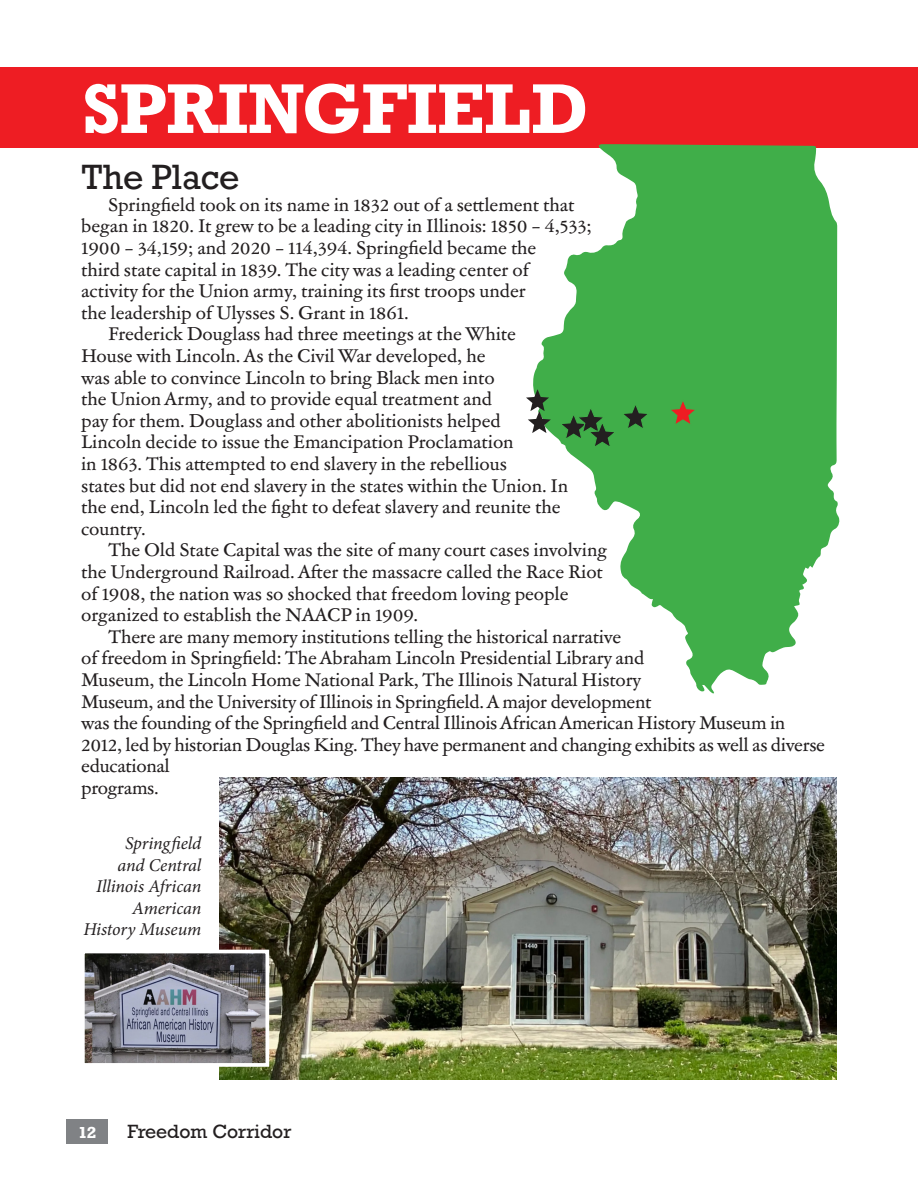
<style>
.page{position:relative;width:918px;height:1188px;background:#fff}
.page>*{position:absolute;margin:0;border:0;box-sizing:border-box;transform-origin:0 0}
.t1{font:700 66px "Rockwell";color:#fff}
.FC_2nd_Hed{font:33px "Rockwell";letter-spacing:-.01em;color:#231f20}
.Body_text{font:18px/21.6px "Garamond ATF Text";letter-spacing:-.005em;color:#231f20}
.t2{font:italic 18px/21.6px "Minion Pro";letter-spacing:-.005em;color:#231f20;text-align:right}
.t3{font:18px "Rockwell";color:#231f20}
.t4{font:700 15px "Rockwell";color:#fff}
</style>
<div class="page">
<div style="left:66px;top:1120px;width:42px;height:24px;background:#808285"></div>
<div style="left:0;top:68px;width:918px;height:80px;background:#ee1d23"></div>
<svg style="left:533px;top:144px;width:307px;height:550px;fill:#40ae49"></svg>
<svg style="left:526px;top:389px;width:25px;height:44px"></svg>
<svg style="left:557px;top:401px;width:95px;height:49px;background:#3d9544"></svg>
<svg style="left:667px;top:397px;width:32px;height:30px"></svg>
<img style="left:219px;top:778px;width:618px;height:302px">
<img style="left:86px;top:955px;width:178px;height:107px">
<div style="left:81px;top:950px;width:188px;height:117px;border:4px solid #fff"></div>
<p class="t1" style="left:82px;top:66px;width:508px">SPRINGFIELD</p>
<p class="FC_2nd_Hed" style="left:81px;top:157px;width:160px">The Place</p>
<p class="Body_text" style="left:81px;top:193px;width:512px;text-indent:27px">Springfield took on its name in 1832 out of a settlement that began in 1820. It grew to be a leading city in Illinois: 1850 – 4,533; 1900 – 34,159; and 2020 – 114,394. Springfield became the<br>third state capital in 1839. The city was a leading center of<br>activity for the Union army, training its first troops under<br>the leadership of Ulysses S. Grant in 1861.</p>
<p class="Body_text" style="left:81px;top:322px;width:489px;text-indent:27px">Frederick Douglass had three meetings at the White House with Lincoln. As the Civil War developed, he<br>was able to convince Lincoln to bring Black men into<br>the Union Army, and to provide equal treatment and<br>pay for them. Douglass and other abolitionists helped<br>Lincoln decide to issue the Emancipation Proclamation<br>in 1863. This attempted to end slavery in the rebellious<br>states but did not end slavery in the states within the Union. In the end, Lincoln led the fight to defeat slavery and reunite the country.</p>
<p class="Body_text" style="left:81px;top:538px;width:527px;text-indent:27px">The Old State Capital was the site of many court cases involving the Underground Railroad. After the massacre called the Race Riot of 1908, the nation was so shocked that freedom loving people organized to establish the NAACP in 1909.</p>
<p class="Body_text" style="left:81px;top:625px;width:745px;text-indent:27px">There are many memory institutions telling the historical narrative<br>of freedom in Springfield: The Abraham Lincoln Presidential Library and<br>Museum, the Lincoln Home National Park, The Illinois Natural History<br>Museum, and the University of Illinois in Springfield. A major development<br>was the founding of the Springfield and Central Illinois African American History Museum in 2012, led by historian Douglas King. They have permanent and changing exhibits as well as diverse educational<br>programs.</p>
<p class="t2" style="left:83px;top:832px;width:119px">Springfield<br>and Central<br>Illinois African<br>American<br>History Museum</p>
<p class="t4" style="left:78px;top:1122px;width:20px">12</p>
<p class="t3" style="left:128px;top:1120px;width:166px">Freedom Corridor</p>
</div>
